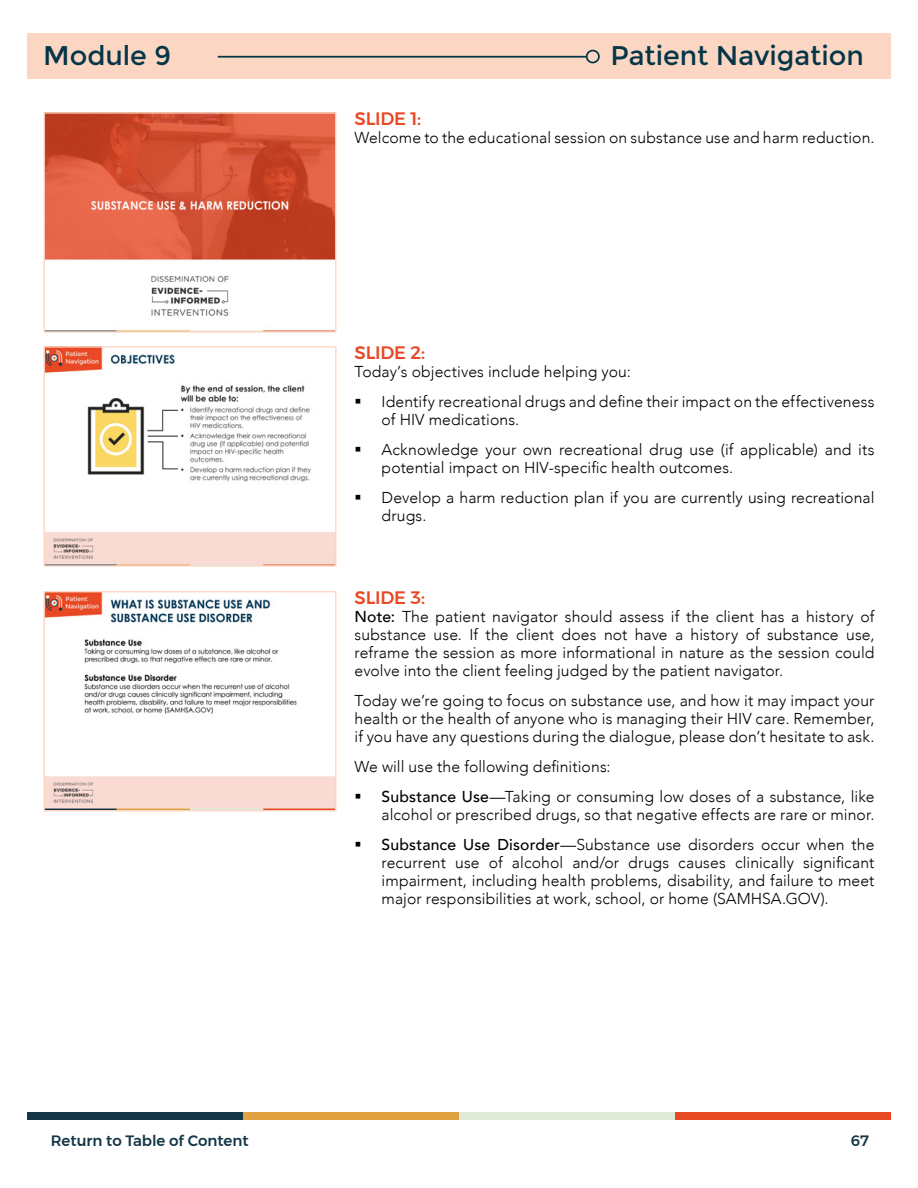
<style>
.page{position:relative;width:918px;height:1188px;background:#fff}
.page>*{position:absolute;margin:0;border:0;box-sizing:border-box;transform-origin:0 0}
.t1{font:27px "Montserrat";color:#053548}
.t2{font:500 18px "Montserrat";letter-spacing:-.01em;color:#e84925}
.t3{font:300 15.75px/18px "Avenir";letter-spacing:.005em;color:#000}
.t4{font:500 15px "Montserrat";color:#143647}
.s1{font-weight:500}
</style>
<div class="page">
<div style="left:27px;top:33px;width:864px;height:45px;background:#fbd7c3"></div>
<div style="left:27px;top:1112px;width:216px;height:8px;background:#143647"></div>
<div style="left:243px;top:1112px;width:216px;height:8px;background:#e1a241"></div>
<div style="left:459px;top:1112px;width:216px;height:8px;background:#e1ead8"></div>
<div style="left:675px;top:1112px;width:216px;height:8px;background:#e84925"></div>
<hr style="left:218px;top:56px;width:368px;height:2px;background:#053548">
<div style="left:586px;top:50px;width:14px;height:13px;border:2px solid #053548;border-radius:50%"></div>
<img style="left:46px;top:114px;width:289px;height:217px">
<div style="left:44px;top:112px;width:293px;height:221px;border:1px solid #fbd7c3"></div>
<img style="left:46px;top:348px;width:289px;height:217px">
<div style="left:44px;top:346px;width:293px;height:221px;border:1px solid #fbd7c3"></div>
<img style="left:46px;top:593px;width:289px;height:216px">
<div style="left:44px;top:591px;width:293px;height:220px;border:1px solid #fbd7c3"></div>
<h1 class="t1" style="left:43px;top:39px;width:129px">Module 9</h1>
<h1 class="t1" style="left:611px;top:39px;width:255px">Patient Navigation</h1>
<p class="t2" style="left:355px;top:105px;width:68px">SLIDE 1:</p>
<p class="t3" style="left:355px;top:129px;width:521px">Welcome to the educational session on substance use and harm reduction.</p>
<p class="t2" style="left:355px;top:339px;width:72px">SLIDE 2:</p>
<p class="t3" style="left:355px;top:363px;width:278px">Today’s objectives include helping you:</p>
<p class="t3" style="left:382px;top:393px;width:494px;text-indent:-27px">▪ Identify recreational drugs and define their impact on the effectiveness of HIV medications.</p>
<p class="t3" style="left:382px;top:441px;width:494px;text-indent:-27px">▪ Acknowledge your own recreational drug use (if applicable) and its potential impact on HIV-specific health outcomes.</p>
<p class="t3" style="left:382px;top:489px;width:494px;text-indent:-27px">▪ Develop a harm reduction plan if you are currently using recreational drugs.</p>
<p class="t2" style="left:355px;top:584px;width:72px">SLIDE 3:</p>
<p class="t3" style="left:355px;top:608px;width:521px;text-align:justify"><span class="s1">Note:</span> The patient navigator should assess if the client has a history of substance use. If the client does not have a history of substance use, reframe the session as more informational in nature as the session could evolve into the client feeling judged by the patient navigator.</p>
<p class="t3" style="left:355px;top:692px;width:521px;text-align:justify">Today we’re going to focus on substance use, and how it may impact your health or the health of anyone who is managing their HIV care. Remember, if you have any questions during the dialogue, please don’t hesitate to ask.</p>
<p class="t3" style="left:355px;top:758px;width:258px">We will use the following definitions:</p>
<p class="t3" style="left:355px;top:788px;width:521px;text-align:right">▪ <span class="s1">Substance Use</span>—Taking or consuming low doses of a substance, like alcohol or prescribed drugs, so that negative effects are rare or minor.</p>
<p class="t3" style="left:382px;top:836px;width:494px;text-align:justify;text-indent:-27px">▪ <span class="s1">Substance Use Disorder</span>—Substance use disorders occur when the recurrent use of alcohol and/or drugs causes clinically significant impairment, including health problems, disability, and failure to meet major responsibilities at work, school, or home (SAMHSA.GOV).</p>
<p class="t4" style="left:51px;top:1129px;width:199px">Return to Table of Content</p>
<p class="t4" style="left:851px;top:1129px;width:20px">67</p>
</div>
